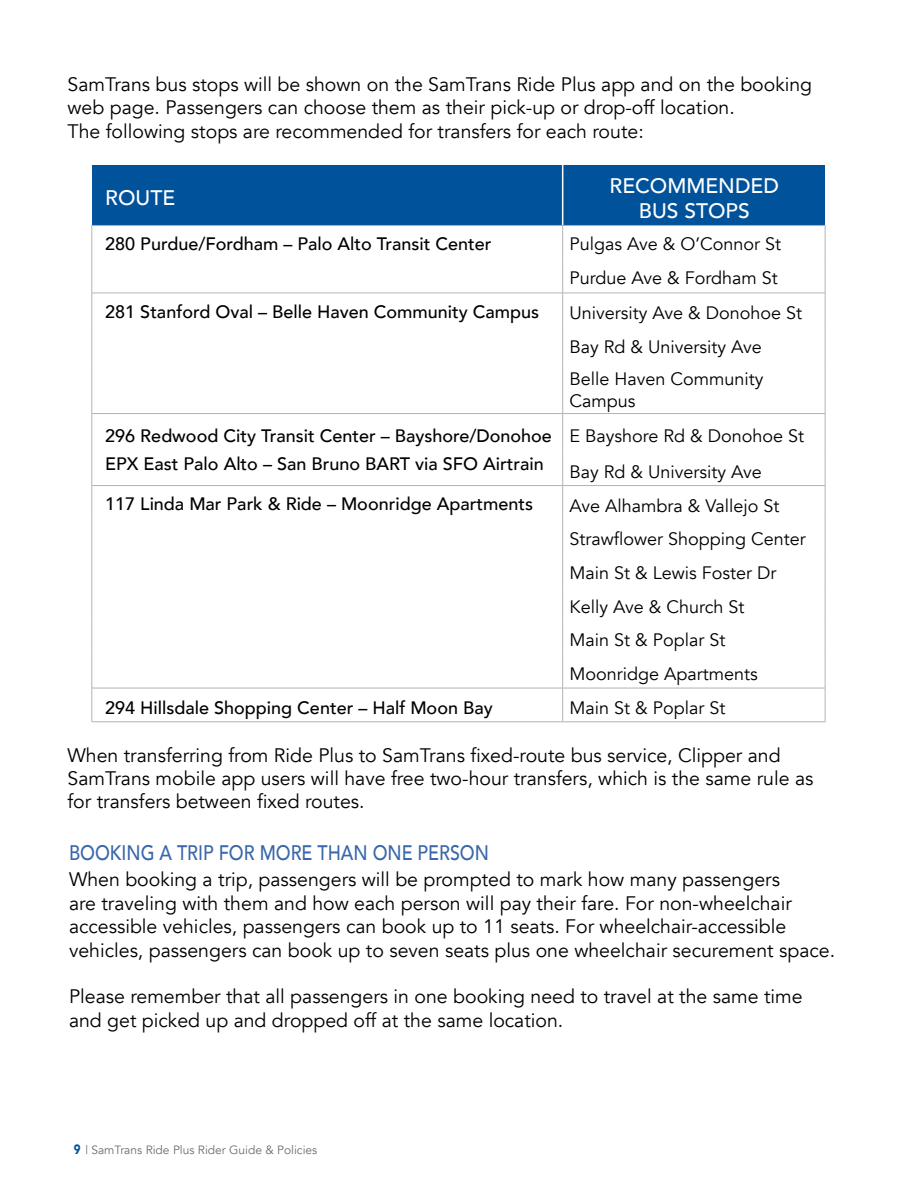
<style>
.page{position:relative;width:918px;height:1188px;background:#fff}
.page>*{position:absolute;margin:0;border:0;box-sizing:border-box;transform-origin:0 0}
.t1{font:500 21px "Avenir";color:#3967a9;scale:.85 1}
.t2{font:500 21px/25.2px "Avenir";color:#fff;text-align:center}
.t3{font:19.5px/23.4px "Avenir";color:#000}
.t4{font:18px/33.8px "Avenir";color:#000}
.t5{font:500 18px/28.5px "Avenir";color:#000}
.t6{font:12px "Avenir";color:#6d6e71}
.s1{font-weight:900;font-size:13.5px;color:#00529b}
</style>
<div class="page">
<div style="left:92px;top:165px;width:471px;height:60px;background:#00529b"></div>
<div style="left:563px;top:165px;width:262px;height:60px;background:#00529b"></div>
<hr style="left:562px;top:165px;width:1px;height:60px;background:#fff">
<hr style="left:92px;top:225px;width:471px;height:1px;background:#b1b4b6">
<hr style="left:563px;top:225px;width:262px;height:1px;background:#b1b4b6">
<hr style="left:562px;top:226px;width:1px;height:33px;background:#b1b4b6">
<hr style="left:562px;top:259px;width:1px;height:34px;background:#b1b4b6">
<hr style="left:92px;top:293px;width:471px;height:1px;background:#b1b4b6">
<hr style="left:563px;top:293px;width:262px;height:1px;background:#b1b4b6">
<hr style="left:562px;top:293px;width:1px;height:34px;background:#b1b4b6">
<hr style="left:562px;top:327px;width:1px;height:33px;background:#b1b4b6">
<hr style="left:562px;top:360px;width:1px;height:53px;background:#b1b4b6">
<hr style="left:92px;top:413px;width:471px;height:1px;background:#b1b4b6">
<hr style="left:563px;top:413px;width:262px;height:1px;background:#b1b4b6">
<hr style="left:562px;top:414px;width:1px;height:38px;background:#b1b4b6">
<hr style="left:562px;top:452px;width:1px;height:33px;background:#b1b4b6">
<hr style="left:92px;top:485px;width:471px;height:1px;background:#b1b4b6">
<hr style="left:563px;top:485px;width:262px;height:1px;background:#b1b4b6">
<hr style="left:562px;top:486px;width:1px;height:33px;background:#b1b4b6">
<hr style="left:562px;top:519px;width:1px;height:34px;background:#b1b4b6">
<hr style="left:562px;top:553px;width:1px;height:34px;background:#b1b4b6">
<hr style="left:562px;top:587px;width:1px;height:34px;background:#b1b4b6">
<hr style="left:562px;top:621px;width:1px;height:33px;background:#b1b4b6">
<hr style="left:562px;top:654px;width:1px;height:34px;background:#b1b4b6">
<hr style="left:92px;top:688px;width:471px;height:1px;background:#b1b4b6">
<hr style="left:563px;top:688px;width:262px;height:1px;background:#b1b4b6">
<hr style="left:562px;top:688px;width:1px;height:34px;background:#b1b4b6">
<hr style="left:92px;top:722px;width:471px;height:1px;background:#b1b4b6">
<hr style="left:563px;top:722px;width:262px;height:1px;background:#b1b4b6">
<hr style="left:92px;top:226px;width:1px;height:33px;background:#b1b4b6">
<hr style="left:92px;top:259px;width:1px;height:34px;background:#b1b4b6">
<hr style="left:825px;top:226px;width:1px;height:33px;background:#b1b4b6">
<hr style="left:825px;top:259px;width:1px;height:34px;background:#b1b4b6">
<hr style="left:92px;top:293px;width:1px;height:34px;background:#b1b4b6">
<hr style="left:92px;top:327px;width:1px;height:33px;background:#b1b4b6">
<hr style="left:92px;top:360px;width:1px;height:53px;background:#b1b4b6">
<hr style="left:825px;top:293px;width:1px;height:34px;background:#b1b4b6">
<hr style="left:825px;top:327px;width:1px;height:33px;background:#b1b4b6">
<hr style="left:825px;top:360px;width:1px;height:53px;background:#b1b4b6">
<hr style="left:92px;top:414px;width:1px;height:38px;background:#b1b4b6">
<hr style="left:825px;top:414px;width:1px;height:38px;background:#b1b4b6">
<hr style="left:92px;top:452px;width:1px;height:33px;background:#b1b4b6">
<hr style="left:825px;top:452px;width:1px;height:33px;background:#b1b4b6">
<hr style="left:92px;top:486px;width:1px;height:33px;background:#b1b4b6">
<hr style="left:825px;top:486px;width:1px;height:33px;background:#b1b4b6">
<hr style="left:92px;top:519px;width:1px;height:34px;background:#b1b4b6">
<hr style="left:825px;top:519px;width:1px;height:34px;background:#b1b4b6">
<hr style="left:92px;top:553px;width:1px;height:34px;background:#b1b4b6">
<hr style="left:825px;top:553px;width:1px;height:34px;background:#b1b4b6">
<hr style="left:92px;top:587px;width:1px;height:34px;background:#b1b4b6">
<hr style="left:825px;top:587px;width:1px;height:34px;background:#b1b4b6">
<hr style="left:92px;top:621px;width:1px;height:33px;background:#b1b4b6">
<hr style="left:825px;top:621px;width:1px;height:33px;background:#b1b4b6">
<hr style="left:92px;top:654px;width:1px;height:34px;background:#b1b4b6">
<hr style="left:825px;top:654px;width:1px;height:34px;background:#b1b4b6">
<hr style="left:92px;top:688px;width:1px;height:34px;background:#b1b4b6">
<hr style="left:825px;top:688px;width:1px;height:34px;background:#b1b4b6">
<p class="t3" style="left:68px;top:73px;width:746px">SamTrans bus stops will be shown on the SamTrans Ride Plus app and on the booking web page. Passengers can choose them as their pick-up or drop-off location.<br>The following stops are recommended for transfers for each route:</p>
<p class="t2" style="left:105px;top:184px;width:71px">ROUTE</p>
<p class="t2" style="left:610px;top:172px;width:171px">RECOMMENDED<br>BUS STOPS</p>
<p class="t5" style="left:105px;top:229px;width:388px">280 Purdue/Fordham – Palo Alto Transit Center</p>
<p class="t4" style="left:569px;top:227px;width:213px">Pulgas Ave &amp; O’Connor St<br>Purdue Ave &amp; Fordham St</p>
<p class="t5" style="left:105px;top:296px;width:435px">281 Stanford Oval – Belle Haven Community Campus</p>
<p class="t4" style="left:569px;top:296px;width:234px;line-height:33.2px">University Ave &amp; Donohoe St<br>Bay Rd &amp; University Ave<br>Belle Haven Community</p>
<p class="t4" style="left:569px;top:384px;width:68px">Campus</p>
<p class="t5" style="left:105px;top:420px;width:448px">296 Redwood City Transit Center – Bayshore/Donohoe<br>EPX East Palo Alto – San Bruno BART via SFO Airtrain</p>
<p class="t4" style="left:569px;top:418px;width:236px;line-height:35.8px">E Bayshore Rd &amp; Donohoe St<br>Bay Rd &amp; University Ave</p>
<p class="t5" style="left:105px;top:489px;width:429px">117 Linda Mar Park &amp; Ride – Moonridge Apartments</p>
<p class="t4" style="left:569px;top:489px;width:238px">Ave Alhambra &amp; Vallejo St<br>Strawflower Shopping Center<br>Main St &amp; Lewis Foster Dr<br>Kelly Ave &amp; Church St<br>Main St &amp; Poplar St<br>Moonridge Apartments</p>
<p class="t5" style="left:105px;top:692px;width:389px">294 Hillsdale Shopping Center – Half Moon Bay</p>
<p class="t4" style="left:569px;top:691px;width:157px">Main St &amp; Poplar St</p>
<p class="t3" style="left:68px;top:743px;width:748px">When transferring from Ride Plus to SamTrans fixed-route bus service, Clipper and<br>SamTrans mobile app users will have free two-hour transfers, which is the same rule as for transfers between fixed routes.</p>
<p class="t1" style="left:69px;top:835px;width:496px">BOOKING A TRIP FOR MORE THAN ONE PERSON</p>
<p class="t3" style="left:69px;top:868px;width:768px">When booking a trip, passengers will be prompted to mark how many passengers<br>are traveling with them and how each person will pay their fare. For non-wheelchair accessible vehicles, passengers can book up to 11 seats. For wheelchair-accessible vehicles, passengers can book up to seven seats plus one wheelchair securement space.</p>
<p class="t3" style="left:69px;top:985px;width:735px">Please remember that all passengers in one booking need to travel at the same time and get picked up and dropped off at the same location.</p>
<p class="t6" style="left:74px;top:1143px;width:245px"><span class="s1">9</span> | SamTrans Ride Plus Rider Guide &amp; Policies</p>
</div>
